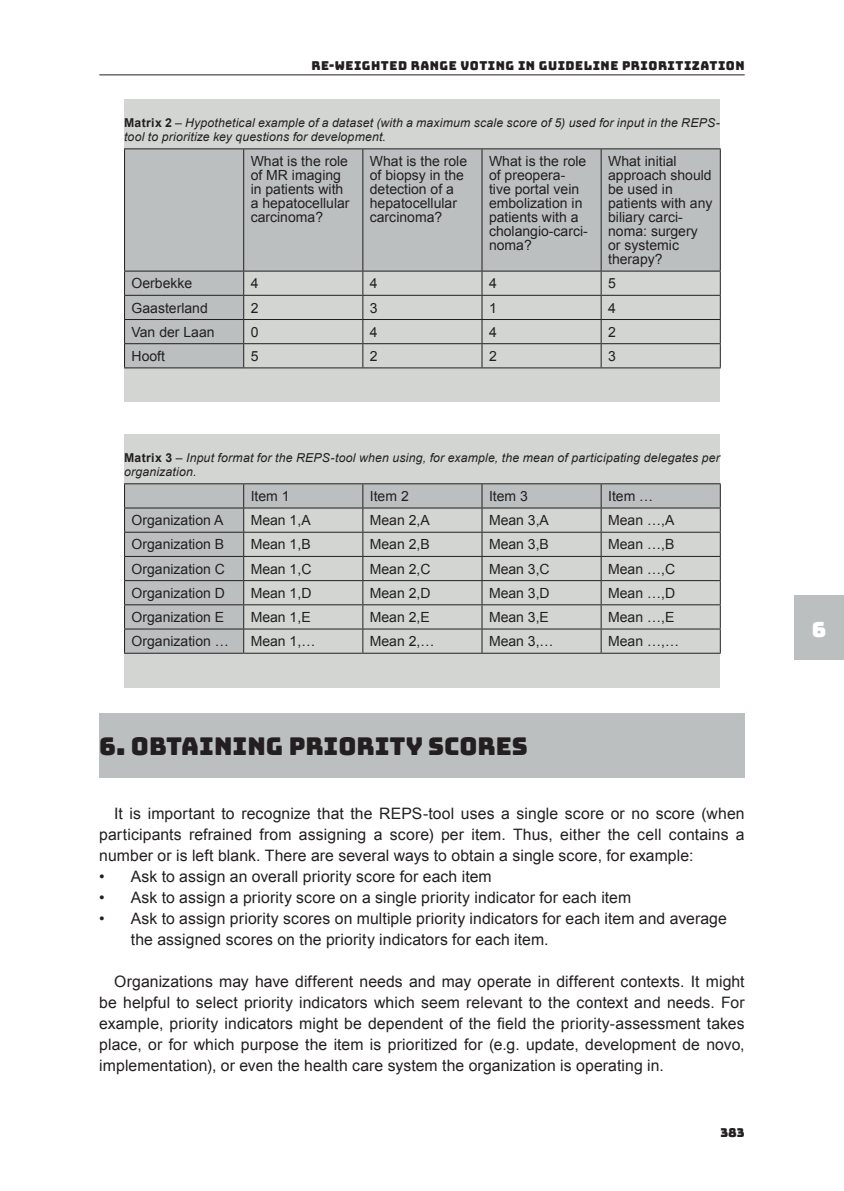
<style>
.page{position:relative;width:844px;height:1191px;background:#fff}
.page>*{position:absolute;margin:0;border:0;box-sizing:border-box;transform-origin:0 0}
.t1{font:24.5px "Bungee";color:#231f20}
.t2{font:21px "Bungee";color:#fff}
.t3{font:15.75px/21px "Arial";letter-spacing:.005em;color:#231f20;text-align:justify}
.t4{font:14px/14px "Arial";color:#231f20}
.t5{font:italic 12.25px/14.7px "Arial";letter-spacing:.015em;color:#231f20}
.t6{font:12.25px "Bungee";letter-spacing:.04em;color:#231f20}
.s1{font-weight:700;font-style:normal}
</style>
<div class="page">
<div style="left:794px;top:595px;width:49px;height:65px;background:#bcbfc0"></div>
<hr style="left:99px;top:74px;width:645px;height:1px;background:#231f20">
<div style="left:124px;top:99px;width:595px;height:303px;background:#d3d5d3"></div>
<div style="left:125px;top:149px;width:594px;height:122px;background:#bcbfc0"></div>
<hr style="left:124px;top:148px;width:120px;height:1px;background:#231f20">
<hr style="left:124px;top:149px;width:1px;height:122px;background:#231f20">
<hr style="left:244px;top:148px;width:119px;height:1px;background:#231f20">
<hr style="left:243px;top:149px;width:1px;height:122px;background:#231f20">
<hr style="left:363px;top:148px;width:119px;height:1px;background:#231f20">
<hr style="left:362px;top:149px;width:1px;height:122px;background:#231f20">
<hr style="left:482px;top:148px;width:119px;height:1px;background:#231f20">
<hr style="left:481px;top:149px;width:1px;height:122px;background:#231f20">
<hr style="left:601px;top:148px;width:119px;height:1px;background:#231f20">
<hr style="left:600px;top:149px;width:1px;height:122px;background:#231f20">
<hr style="left:719px;top:149px;width:1px;height:122px;background:#231f20">
<hr style="left:244px;top:271px;width:119px;height:1px;background:#231f20">
<hr style="left:363px;top:271px;width:119px;height:1px;background:#231f20">
<hr style="left:482px;top:271px;width:119px;height:1px;background:#231f20">
<hr style="left:601px;top:271px;width:119px;height:1px;background:#231f20">
<hr style="left:244px;top:295px;width:119px;height:1px;background:#231f20">
<hr style="left:363px;top:295px;width:119px;height:1px;background:#231f20">
<hr style="left:482px;top:295px;width:119px;height:1px;background:#231f20">
<hr style="left:601px;top:295px;width:119px;height:1px;background:#231f20">
<hr style="left:244px;top:319px;width:119px;height:1px;background:#231f20">
<hr style="left:363px;top:319px;width:119px;height:1px;background:#231f20">
<hr style="left:482px;top:319px;width:119px;height:1px;background:#231f20">
<hr style="left:601px;top:319px;width:119px;height:1px;background:#231f20">
<hr style="left:244px;top:343px;width:119px;height:1px;background:#231f20">
<svg style="left:124px;top:271px;width:120px;height:96px;background:#b3b6b7"></svg>
<hr style="left:363px;top:343px;width:119px;height:1px;background:#231f20">
<svg style="left:362px;top:271px;width:1px;height:96px"></svg>
<hr style="left:482px;top:343px;width:119px;height:1px;background:#231f20">
<svg style="left:481px;top:271px;width:1px;height:96px"></svg>
<hr style="left:601px;top:343px;width:119px;height:1px;background:#231f20">
<svg style="left:600px;top:271px;width:1px;height:96px"></svg>
<svg style="left:719px;top:271px;width:1px;height:96px"></svg>
<hr style="left:124px;top:367px;width:120px;height:1px;background:#231f20">
<hr style="left:244px;top:367px;width:119px;height:1px;background:#231f20">
<hr style="left:363px;top:367px;width:119px;height:1px;background:#231f20">
<hr style="left:482px;top:367px;width:119px;height:1px;background:#231f20">
<hr style="left:601px;top:367px;width:119px;height:1px;background:#231f20">
<div style="left:124px;top:434px;width:595px;height:253px;background:#d3d5d3"></div>
<hr style="left:124px;top:483px;width:120px;height:1px;background:#231f20">
<hr style="left:244px;top:483px;width:119px;height:1px;background:#231f20">
<hr style="left:363px;top:483px;width:119px;height:1px;background:#231f20">
<hr style="left:482px;top:483px;width:119px;height:1px;background:#231f20">
<hr style="left:601px;top:483px;width:119px;height:1px;background:#231f20">
<svg style="left:124px;top:484px;width:596px;height:169px"></svg>
<hr style="left:124px;top:653px;width:120px;height:1px;background:#231f20">
<hr style="left:244px;top:653px;width:119px;height:1px;background:#231f20">
<hr style="left:363px;top:653px;width:119px;height:1px;background:#231f20">
<hr style="left:482px;top:653px;width:119px;height:1px;background:#231f20">
<hr style="left:601px;top:653px;width:119px;height:1px;background:#231f20">
<div style="left:99px;top:713px;width:645px;height:64px;background:#bcbfc0"></div>
<p class="t6" style="left:311px;top:59px;width:434px">RE-WEIGHTED RANGE VOTING IN GUIDELINE PRIORITIZATION</p>
<p class="t5" style="left:124px;top:115px;width:597px"><span class="s1">Matrix 2</span> – Hypothetical example of a dataset (with a maximum scale score of 5) used for input in the REPS&shy;tool to prioritize key questions for development.</p>
<p class="t4" style="left:251px;top:154px;width:100px">What is the role of MR imaging in patients with a hepatocellular carcinoma?</p>
<p class="t4" style="left:370px;top:154px;width:99px">What is the role of biopsy in the detection of a hepatocellular carcinoma?</p>
<p class="t4" style="left:489px;top:154px;width:100px">What is the role of preopera&shy;tive portal vein embolization in patients with a cholangio-carci&shy;noma?</p>
<p class="t4" style="left:608px;top:154px;width:106px">What initial approach should be used in patients with any biliary carci&shy;noma: surgery or systemic therapy?</p>
<p class="t4" style="left:131px;top:276px;width:62px">Oerbekke</p>
<p class="t4" style="left:251px;top:276px;width:9px">4</p>
<p class="t4" style="left:370px;top:276px;width:9px">4</p>
<p class="t4" style="left:489px;top:276px;width:9px">4</p>
<p class="t4" style="left:608px;top:276px;width:9px">5</p>
<p class="t4" style="left:131px;top:301px;width:78px">Gaasterland</p>
<p class="t4" style="left:251px;top:301px;width:9px">2</p>
<p class="t4" style="left:370px;top:301px;width:9px">3</p>
<p class="t4" style="left:489px;top:301px;width:9px">1</p>
<p class="t4" style="left:608px;top:301px;width:9px">4</p>
<p class="t4" style="left:131px;top:325px;width:85px">Van der Laan</p>
<p class="t4" style="left:251px;top:325px;width:9px">0</p>
<p class="t4" style="left:370px;top:325px;width:9px">4</p>
<p class="t4" style="left:489px;top:325px;width:9px">4</p>
<p class="t4" style="left:608px;top:325px;width:9px">2</p>
<p class="t4" style="left:131px;top:349px;width:35px">Hooft</p>
<p class="t4" style="left:251px;top:349px;width:9px">5</p>
<p class="t4" style="left:370px;top:349px;width:9px">2</p>
<p class="t4" style="left:489px;top:349px;width:9px">2</p>
<p class="t4" style="left:608px;top:349px;width:9px">3</p>
<p class="t5" style="left:124px;top:450px;width:597px"><span class="s1">Matrix 3</span> – Input format for the REPS-tool when using, for example, the mean of participating delegates per organization.</p>
<p class="t4" style="left:251px;top:489px;width:40px">Item 1</p>
<p class="t4" style="left:370px;top:489px;width:40px">Item 2</p>
<p class="t4" style="left:489px;top:489px;width:40px">Item 3</p>
<p class="t4" style="left:608px;top:489px;width:47px">Item …</p>
<p class="t4" style="left:131px;top:513px;width:93px">Organization A</p>
<p class="t4" style="left:251px;top:513px;width:61px">Mean 1,A</p>
<p class="t4" style="left:370px;top:513px;width:61px">Mean 2,A</p>
<p class="t4" style="left:489px;top:513px;width:61px">Mean 3,A</p>
<p class="t4" style="left:608px;top:513px;width:68px">Mean …,A</p>
<p class="t4" style="left:131px;top:537px;width:94px">Organization B</p>
<p class="t4" style="left:251px;top:537px;width:61px">Mean 1,B</p>
<p class="t4" style="left:370px;top:537px;width:61px">Mean 2,B</p>
<p class="t4" style="left:489px;top:537px;width:61px">Mean 3,B</p>
<p class="t4" style="left:608px;top:537px;width:68px">Mean …,B</p>
<p class="t4" style="left:131px;top:562px;width:95px">Organization C</p>
<p class="t4" style="left:251px;top:562px;width:62px">Mean 1,C</p>
<p class="t4" style="left:370px;top:562px;width:62px">Mean 2,C</p>
<p class="t4" style="left:489px;top:562px;width:62px">Mean 3,C</p>
<p class="t4" style="left:608px;top:562px;width:68px">Mean …,C</p>
<p class="t4" style="left:131px;top:586px;width:95px">Organization D</p>
<p class="t4" style="left:251px;top:586px;width:62px">Mean 1,D</p>
<p class="t4" style="left:370px;top:586px;width:62px">Mean 2,D</p>
<p class="t4" style="left:489px;top:586px;width:62px">Mean 3,D</p>
<p class="t4" style="left:608px;top:586px;width:68px">Mean …,D</p>
<p class="t4" style="left:131px;top:610px;width:94px">Organization E</p>
<p class="t4" style="left:251px;top:610px;width:61px">Mean 1,E</p>
<p class="t4" style="left:370px;top:610px;width:61px">Mean 2,E</p>
<p class="t4" style="left:489px;top:610px;width:61px">Mean 3,E</p>
<p class="t4" style="left:608px;top:610px;width:68px">Mean …,E</p>
<p class="t4" style="left:131px;top:634px;width:99px">Organization …</p>
<p class="t4" style="left:251px;top:634px;width:66px">Mean 1,…</p>
<p class="t4" style="left:370px;top:634px;width:66px">Mean 2,…</p>
<p class="t4" style="left:489px;top:634px;width:66px">Mean 3,…</p>
<p class="t4" style="left:608px;top:634px;width:72px">Mean …,…</p>
<h1 class="t1" style="left:99px;top:732px;width:430px">6. OBTAINING PRIORITY SCORES</h1>
<p class="t3" style="left:99px;top:803px;width:646px;text-indent:15px">It is important to recognize that the REPS-tool uses a single score or no score (when participants refrained from assigning a score) per item. Thus, either the cell contains a number or is left blank. There are several ways to obtain a single score, for example:</p>
<p class="t3" style="left:99px;top:866px;width:394px">• Ask to assign an overall priority score for each item</p>
<p class="t3" style="left:99px;top:887px;width:533px">• Ask to assign a priority score on a single priority indicator for each item</p>
<p class="t3" style="left:131px;top:908px;width:597px;text-indent:-32px">• Ask to assign priority scores on multiple priority indicators for each item and average the assigned scores on the priority indicators for each item.</p>
<p class="t3" style="left:99px;top:971px;width:646px;text-indent:15px">Organizations may have different needs and may operate in different contexts. It might be helpful to select priority indicators which seem relevant to the context and needs. For example, priority indicators might be dependent of the field the priority-assessment takes place, or for which purpose the item is prioritized for (e.g. update, development de novo, implementation), or even the health care system the organization is operating in.</p>
<p class="t6" style="left:720px;top:1125px;width:26px">383</p>
<h2 class="t2" style="left:811px;top:617px;width:16px">6</h2>
</div>
